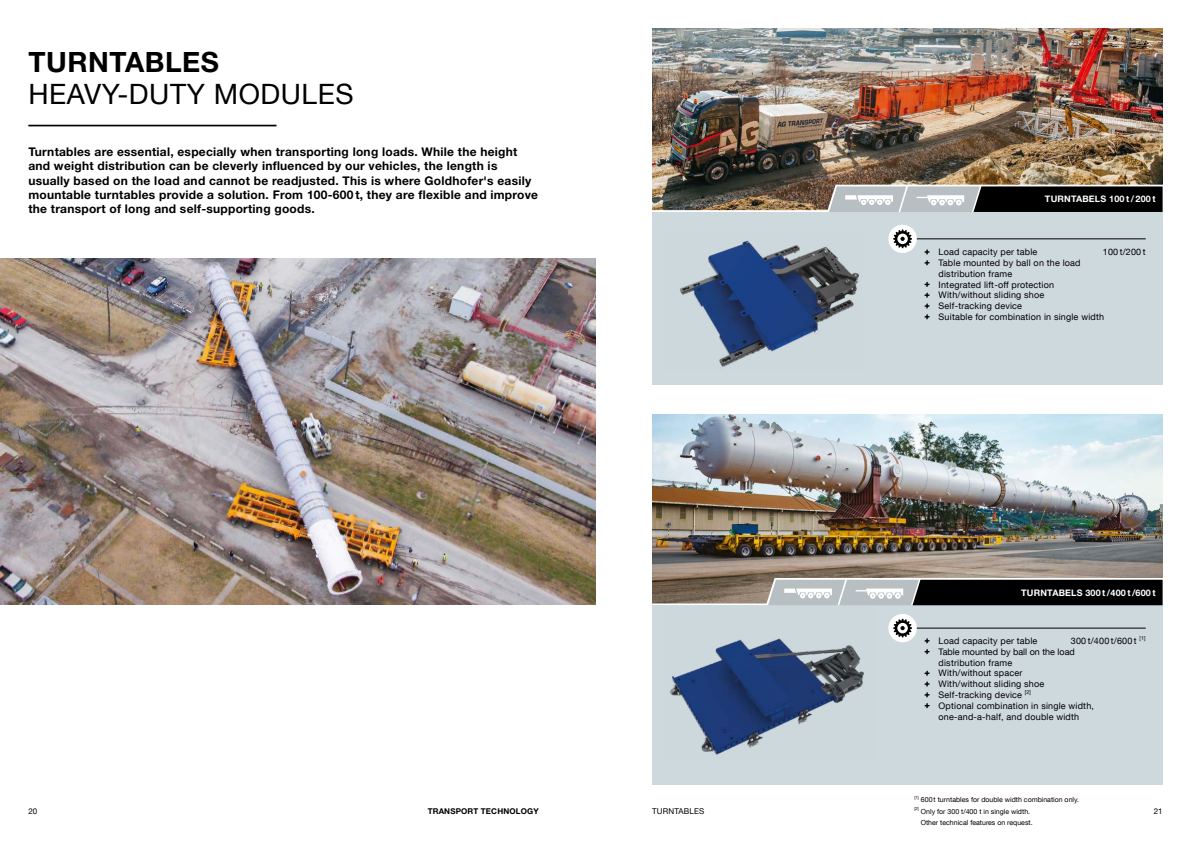
<style>
.page{position:relative;width:1191px;height:842px;background:#fff}
.page>*{position:absolute;margin:0;border:0;box-sizing:border-box;transform-origin:0 0}
.t1{font:28px "Helvetica Neue LT Com";letter-spacing:.02em;color:#000}
.t2{font:700 28px "Helvetica Neue LT Com";letter-spacing:.02em;color:#000}
.t3{font:700 12px/14.4px "Helvetica Neue LT Com";letter-spacing:.02em;color:#000}
.t4{font:9px/10.8px "Helvetica Neue LT Com";letter-spacing:.02em;color:#000}
.t5{font:700 9px "Helvetica Neue LT Com";letter-spacing:.02em;color:#fff}
.t6{font:700 8px "Helvetica Neue LT Com";letter-spacing:.02em;color:#000}
.t7{font:8px "Helvetica Neue LT Com";letter-spacing:.02em;color:#000}
.t8{font:7px/11.3px "Helvetica Neue LT Com";color:#000}
.t9{font:5.4px "Helvetica Neue LT Com";color:#000}
.t10{font:4.2px "Helvetica Neue LT Com";color:#000}
</style>
<div class="page">
<img style="left:0;top:258px;width:595px;height:346px">
<hr style="left:28px;top:125px;width:248px;height:1px;background:#000">
<img style="left:652px;top:415px;width:510px;height:163px">
<img style="left:652px;top:28px;width:510px;height:157px">
<div style="left:885px;top:212px;width:277px;height:173px;background:#ced9de"></div>
<div style="left:885px;top:605px;width:277px;height:179px;background:#ced9de"></div>
<div style="left:652px;top:212px;width:234px;height:173px;background:#ced9de"></div>
<div style="left:652px;top:605px;width:248px;height:179px;background:#ced9de"></div>
<hr style="left:901px;top:238px;width:244px;height:1px;background:#000">
<svg style="left:924px;top:249px;width:5px;height:16px"></svg>
<svg style="left:924px;top:282px;width:5px;height:5px"></svg>
<svg style="left:924px;top:293px;width:5px;height:26px"></svg>
<div style="left:888px;top:225px;width:28px;height:28px;background:#fff;border-radius:50%"></div>
<svg style="left:893px;top:229px;width:19px;height:19px"></svg>
<hr style="left:903px;top:628px;width:242px;height:1px;background:#000">
<svg style="left:924px;top:638px;width:5px;height:5px"></svg>
<svg style="left:924px;top:649px;width:5px;height:5px"></svg>
<svg style="left:924px;top:671px;width:5px;height:26px"></svg>
<svg style="left:924px;top:703px;width:5px;height:5px"></svg>
<div style="left:888px;top:614px;width:28px;height:28px;background:#fff;border-radius:50%"></div>
<svg style="left:893px;top:619px;width:19px;height:18px"></svg>
<svg style="left:652px;top:185px;width:511px;height:27px;background:#65625d"></svg>
<svg style="left:652px;top:578px;width:511px;height:27px;background:#5f5d5a"></svg>
<img style="left:680px;top:240px;width:179px;height:127px">
<img style="left:670px;top:638px;width:194px;height:117px">
<h1 class="t2" style="left:28px;top:44px;width:192px">TURNTABLES</h1>
<h1 class="t1" style="left:28px;top:77px;width:327px">HEAVY-DUTY MODULES</h1>
<p class="t3" style="left:28px;top:144px;width:511px">Turntables are essential, especially when transporting long loads. While the height and weight distribution can be cleverly influenced by our vehicles, the length is usually based on the load and cannot be readjusted. This is where Goldhofer's easily mountable turntables provide a solution. From 100-600 t, they are flexible and improve the transport of long and self-supporting goods.</p>
<p class="t5" style="left:1045px;top:194px;width:112px">TURNTABELS 100 t/ 200 t</p>
<p class="t4" style="left:938px;top:246px;width:100px">Load capacity per table</p>
<p class="t4" style="left:1102px;top:246px;width:44px">100 t/200 t</p>
<p class="t4" style="left:938px;top:257px;width:167px">Table mounted by ball on the load distribution frame<br>Integrated lift-off protection<br>With/without sliding shoe<br>Self-tracking device<br>Suitable for combination in single width</p>
<p class="t5" style="left:1021px;top:587px;width:136px">TURNTABELS 300 t/400 t/600 t</p>
<p class="t4" style="left:938px;top:635px;width:100px">Load capacity per table</p>
<p class="t4" style="left:1071px;top:635px;width:67px">300 t/400 t/600 t</p>
<p class="t9" style="left:1139px;top:634px;width:8px">[1]</p>
<p class="t4" style="left:938px;top:646px;width:138px">Table mounted by ball on the load distribution frame<br>With/without spacer<br>With/without sliding shoe<br>Self-tracking device</p>
<p class="t9" style="left:1025px;top:688px;width:8px">[2]</p>
<p class="t4" style="left:938px;top:700px;width:157px">Optional combination in single width, one-and-a-half, and double width</p>
<p class="t10" style="left:914px;top:795px;width:6px">[1]</p>
<p class="t8" style="left:921px;top:794px;width:160px">600t turntables for double width combination only.</p>
<p class="t10" style="left:914px;top:806px;width:6px">[2]</p>
<p class="t8" style="left:920px;top:805px;width:113px">Only for 300 t/400 t in single width.<br>Other technical features on request.</p>
<p class="t7" style="left:28px;top:806px;width:10px">20</p>
<p class="t6" style="left:428px;top:806px;width:113px">TRANSPORT TECHNOLOGY</p>
<p class="t7" style="left:652px;top:806px;width:54px">TURNTABLES</p>
<p class="t7" style="left:1153px;top:806px;width:10px">21</p>
</div>
